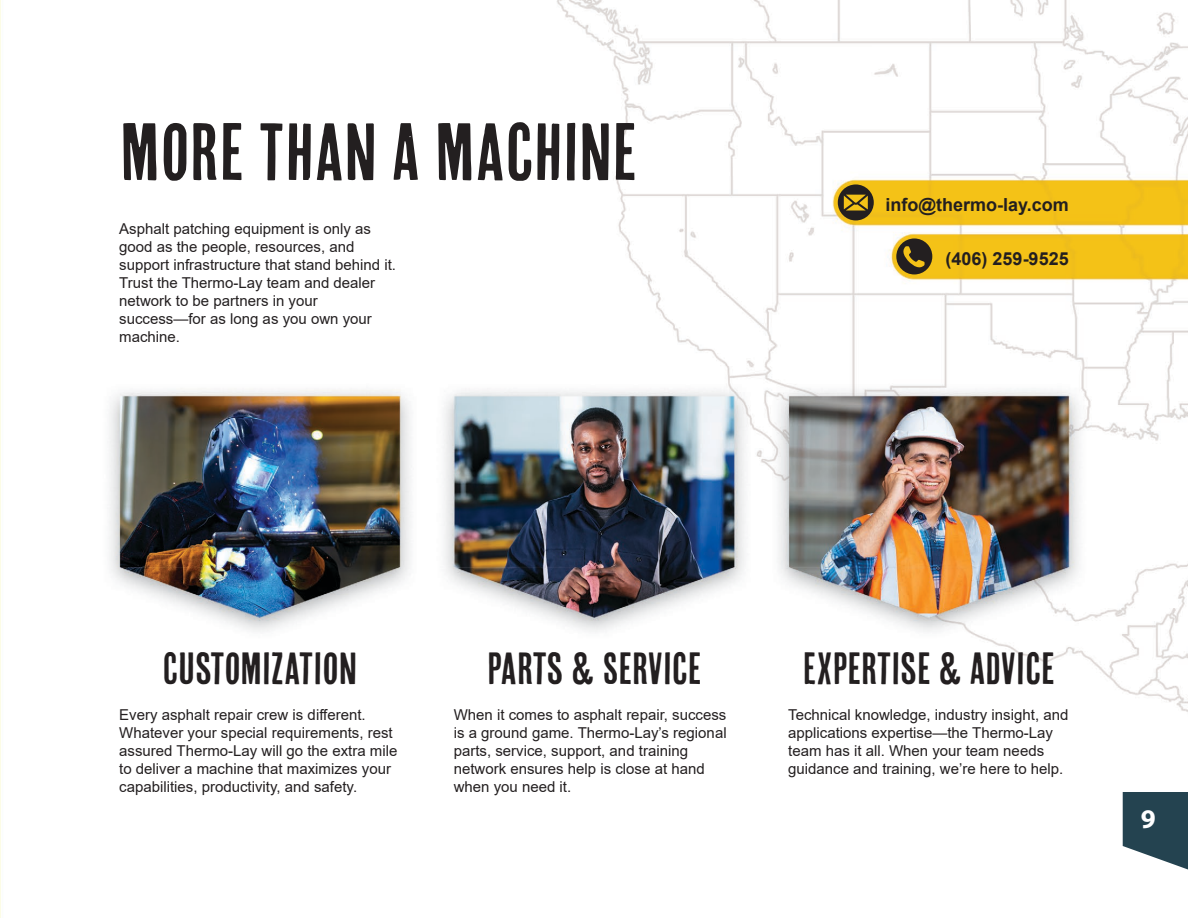
<style>
.page{position:relative;width:1188px;height:918px;background:#fff}
.page>*{position:absolute;margin:0;border:0;box-sizing:border-box;transform-origin:0 0}
.t1{font:81px "Cheap Pine Sans";color:#231f20}
.t2{font:45px "Cheap Pine Sans";color:#231f20}
.t3{font:700 27px "Myriad Pro";color:#fff}
.t4{font:700 18px "Arial";color:#231f20}
.t5{font:15px/18px "Arial";color:#231f20}
</style>
<div class="page">
<img style="left:0;top:0;width:1188px;height:918px">
<svg style="left:1123px;top:792px;width:65px;height:78px"></svg>
<svg style="left:896px;top:238px;width:36px;height:36px"></svg>
<svg style="left:838px;top:184px;width:36px;height:36px"></svg>
<h1 class="t1" style="left:119px;top:108px;width:519px">MORE THAN A MACHINE</h1>
<p class="t5" style="left:119px;top:220px;width:278px">Asphalt patching equipment is only as good as the people, resources, and support infrastructure that stand behind it.<br>Trust the Thermo-Lay team and dealer network to be partners in your success—for as long as you own your machine.</p>
<p class="t4" style="left:885px;top:192px;width:185px">info@thermo-lay.com</p>
<p class="t4" style="left:946px;top:246px;width:125px">(406) 259-9525</p>
<h2 class="t2" style="left:163px;top:644px;width:196px">CUSTOMIZATION</h2>
<p class="t5" style="left:119px;top:706px;width:280px">Every asphalt repair crew is different.<br>Whatever your special requirements, rest assured Thermo-Lay will go the extra mile to deliver a machine that maximizes your capabilities, productivity, and safety.</p>
<h2 class="t2" style="left:487px;top:644px;width:216px">PARTS &amp; SERVICE</h2>
<p class="t5" style="left:454px;top:706px;width:274px">When it comes to asphalt repair, success is a ground game. Thermo-Lay’s regional parts, service, support, and training network ensures help is close at hand when you need it.</p>
<h2 class="t2" style="left:803px;top:644px;width:253px">EXPERTISE &amp; ADVICE</h2>
<p class="t5" style="left:788px;top:706px;width:282px">Technical knowledge, industry insight, and applications expertise—the Thermo-Lay team has it all. When your team needs guidance and training, we’re here to help.</p>
<h3 class="t3" style="left:1141px;top:801px;width:16px">9</h3>
</div>
